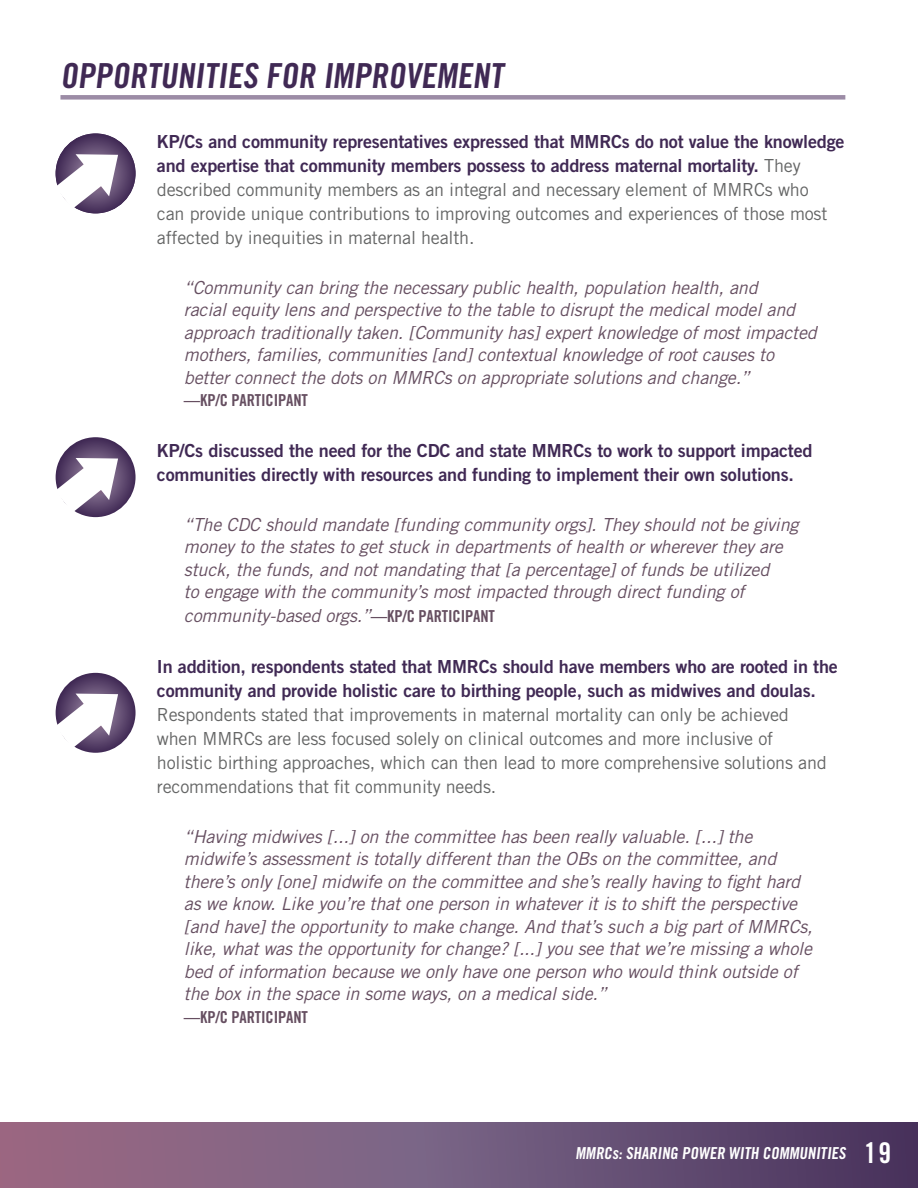
<style>
.page{position:relative;width:918px;height:1188px;background:#fff}
.page>*{position:absolute;margin:0;border:0;box-sizing:border-box;transform-origin:0 0}
.t1{font:34.5px "Trade Gothic Bold Cond Twenty";color:#402954}
.t2{font:italic 18px/22.5px "Trade Gothic";letter-spacing:-.01em;color:#664f61}
.t3{font:18px/24px "Trade Gothic";letter-spacing:-.01em;color:#646565}
.t4{font:18px/24px "Trade Gothic Bold Two";letter-spacing:-.01em;color:#402954}
.t5{font:16.5px "Trade Gothic Bold Cond Twenty";color:#fff}
.t6{font:16.5px "Trade Gothic Bold Cond Twenty";letter-spacing:-.01em;color:#664f61}
.s1{font-family:"Trade Gothic Bold Two";color:#402954}
.s2{font-family:"Trade Gothic Bold Cond Twenty";font-style:normal;font-size:16.5px}
.s3{font-size:28.5px}
</style>
<div class="page">
<div style="left:0;top:1122px;width:918px;height:66px;background:linear-gradient(to right,#9e738e,#4a3c65)"></div>
<div style="left:60px;top:95px;width:785px;height:5px;background:#9c8ca6"></div>
<svg style="left:56px;top:133px;width:80px;height:80px"></svg>
<svg style="left:55px;top:154px;width:63px;height:55px"></svg>
<svg style="left:56px;top:437px;width:80px;height:80px"></svg>
<svg style="left:55px;top:458px;width:63px;height:55px"></svg>
<svg style="left:56px;top:673px;width:80px;height:80px"></svg>
<svg style="left:55px;top:694px;width:63px;height:54px"></svg>
<p class="t1" style="left:60px;top:55px;width:449px">OPPORTUNITIES FOR IMPROVEMENT</p>
<p class="t3" style="left:157px;top:129px;width:689px"><span class="s1">KP/Cs and community representatives expressed that MMRCs do not value the knowledge and expertise that community members possess to address maternal mortality.</span> They described community members as an integral and necessary element of MMRCs who<br>can provide unique contributions to improving outcomes and experiences of those most affected by inequities in maternal health.</p>
<p class="t2" style="left:184px;top:276px;width:634px">“Community can bring the necessary public health, population health, and<br>racial equity lens and perspective to the table to disrupt the medical model and approach traditionally taken. [Community has] expert knowledge of most impacted mothers, families, communities [and] contextual knowledge of root causes to better connect the dots on MMRCs on appropriate solutions and change.”</p>
<p class="t6" style="left:184px;top:390px;width:125px">—KP/C PARTICIPANT</p>
<p class="t4" style="left:157px;top:438px;width:657px">KP/Cs discussed the need for the CDC and state MMRCs to work to support impacted communities directly with resources and funding to implement their own solutions.</p>
<p class="t2" style="left:184px;top:513px;width:616px">“The CDC should mandate [funding community orgs]. They should not be giving money to the states to get stuck in departments of health or wherever they are stuck, the funds, and not mandating that [a percentage] of funds be utilized<br>to engage with the community’s most impacted through direct funding of community-based orgs.”<span class="s2">—KP/C PARTICIPANT</span></p>
<p class="t3" style="left:157px;top:654px;width:682px"><span class="s1">In addition, respondents stated that MMRCs should have members who are rooted in the community and provide holistic care to birthing people, such as midwives and doulas.<br></span>Respondents stated that improvements in maternal mortality can only be achieved<br>when MMRCs are less focused solely on clinical outcomes and more inclusive of<br>holistic birthing approaches, which can then lead to more comprehensive solutions and recommendations that fit community needs.</p>
<p class="t2" style="left:184px;top:825px;width:630px">“Having midwives [...] on the committee has been really valuable. [...] the midwife’s assessment is totally different than the OBs on the committee, and there’s only [one] midwife on the committee and she’s really having to fight hard as we know. Like you’re that one person in whatever it is to shift the perspective [and have] the opportunity to make change. And that’s such a big part of MMRCs, like, what was the opportunity for change? [...] you see that we’re missing a whole bed of information because we only have one person who would think outside of the box in the space in some ways, on a medical side.”</p>
<p class="t6" style="left:184px;top:1007px;width:125px">—KP/C PARTICIPANT</p>
<p class="t5" style="left:576px;top:1143px;width:317px">MMRCs: SHARING POWER WITH COMMUNITIES <span class="s3">1 9</span></p>
</div>
